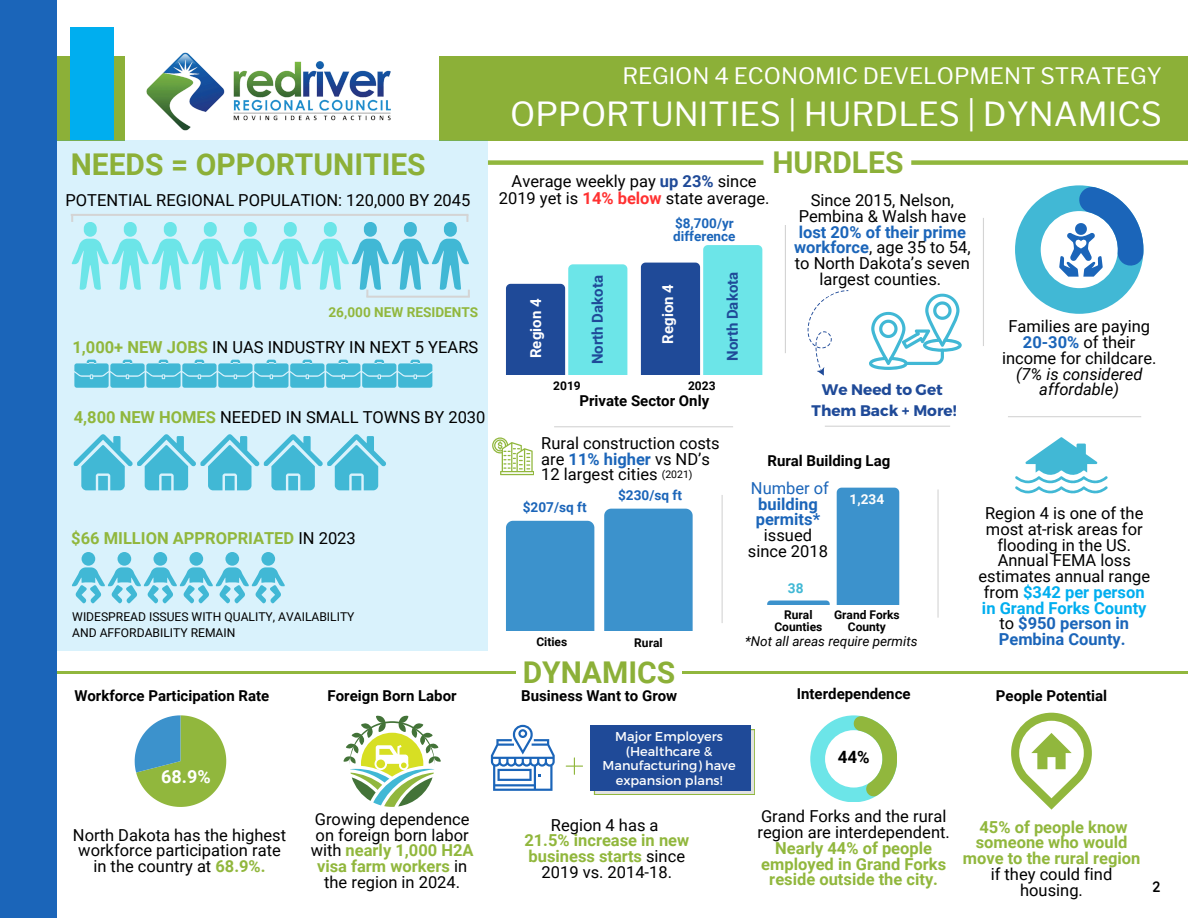
<style>
.page{position:relative;width:1188px;height:918px;background:#fff}
.page>*{position:absolute;margin:0;border:0;box-sizing:border-box;transform-origin:0 0}
.t1{font:33px "Libre Franklin";color:#fff}
.t2{font:700 30px "Roboto";color:#8cb038}
.t3{font:22.5px "Libre Franklin";color:#fff}
.t4{font:700 18px "Roboto";color:#fff}
.t5{font:700 16.95px "Roboto";color:#000}
.t6{font:16.5px/15.8px "Roboto";color:#000;text-align:center}
.t7{font:700 16.5px/15.8px "Roboto";color:#91b73d;text-align:center}
.t8{font:700 16.5px/15.8px "Roboto";color:#1b65b9;text-align:center}
.t9{font:700 15.3px/21.3px "Montserrat";color:#1f4a98;text-align:center}
.t10{font:700 15px "Roboto";color:#000}
.t11{font:700 15px "Roboto";color:#1f4a98}
.t12{font:700 15px "Roboto";color:#fff}
.t13{font:700 15px "Roboto";color:#fdfdfd}
.t14{font:15px "Lexend Deca";color:#000}
.t15{font:700 13.65px "Roboto";color:#91b73d}
.t16{font:700 13.65px "Roboto";color:#1b65b9}
.t17{font:700 13.65px "Roboto";color:#fdfdfd}
.t18{font:700 13.65px "Roboto";color:#41b8d5}
.t19{font:italic 13.5px "Roboto";color:#000}
.t20{font:700 13.5px "Roboto";color:#1b65b9}
.t21{font:12.9px/14.5px "Montserrat";color:#fdfdfd;text-align:center}
.t22{font:12.15px "Roboto";color:#000}
.t23{font:700 12px/12px "Roboto";color:#000;text-align:center}
.t24{font:10.5px "Roboto";color:#000}
.s1{font-weight:700;color:#91b73d}
.s2{font-weight:400;color:#000}
.s3{font-weight:700;color:#1f4a98}
.s4{font-weight:700;color:#ff3131}
.s5{font-weight:700;color:#1b65b9}
.s6{font-weight:400}
.s7{font-style:italic}
.s8{font-weight:700;color:#00aeef}
</style>
<div class="page">
<div style="left:439px;top:56px;width:749px;height:84px;background:#8cb038"></div>
<img style="left:146px;top:52px;width:245px;height:79px">
<div style="left:44px;top:56px;width:81px;height:84px;background:#8cb038"></div>
<div style="left:71px;top:28px;width:43px;height:112px;background:#00aeef"></div>
<div style="left:0;top:140px;width:487px;height:511px;background:#d9f2fc"></div>
<hr style="left:41px;top:672px;width:475px;height:2px;background:#91b73d">
<div style="left:0;top:0;width:57px;height:918px;background:#1b65b9"></div>
<svg style="left:74px;top:434px;width:312px;height:56px"></svg>
<svg style="left:74px;top:360px;width:202px;height:28px;background:#60c3dd"></svg>
<svg style="left:72px;top:552px;width:131px;height:51px"></svg>
<hr style="left:366px;top:296px;width:104px;height:2px;background:#d4d4d4">
<hr style="left:71px;top:214px;width:397px;height:2px;background:#d4d4d4">
<svg style="left:71px;top:216px;width:198px;height:74px"></svg>
<svg style="left:352px;top:215px;width:118px;height:81px"></svg>
<svg style="left:135px;top:715px;width:91px;height:92px"></svg>
<svg style="left:344px;top:715px;width:96px;height:92px"></svg>
<svg style="left:810px;top:715px;width:87px;height:87px"></svg>
<div style="left:506px;top:521px;width:88px;height:109px;background:#3c92cc"></div>
<div style="left:604px;top:509px;width:89px;height:121px;background:#3c92cc"></div>
<svg style="left:492px;top:437px;width:42px;height:38px"></svg>
<svg style="left:767px;top:601px;width:63px;height:3px"></svg>
<div style="left:837px;top:488px;width:62px;height:116px;background:#3c92cc"></div>
<hr style="left:683px;top:672px;width:505px;height:2px;background:#91b73d">
<svg style="left:1015px;top:185px;width:128px;height:129px"></svg>
<svg style="left:1015px;top:437px;width:92px;height:57px"></svg>
<div style="left:488px;top:160px;width:275px;height:5px;background:#91b73d"></div>
<div style="left:911px;top:160px;width:277px;height:5px;background:#91b73d"></div>
<hr style="left:554px;top:426px;width:179px;height:1px;background:#d4d4d4">
<hr style="left:825px;top:426px;width:125px;height:1px;background:#d4d4d4">
<hr style="left:1008px;top:416px;width:133px;height:1px;background:#d4d4d4">
<hr style="left:983px;top:218px;width:1px;height:128px;background:#d4d4d4">
<hr style="left:785px;top:225px;width:1px;height:128px;background:#d4d4d4">
<hr style="left:722px;top:495px;width:1px;height:128px;background:#d4d4d4">
<hr style="left:937px;top:489px;width:2px;height:129px;background:#d4d4d4">
<svg style="left:506px;top:264px;width:121px;height:111px;background:#5ea9ca"></svg>
<svg style="left:641px;top:245px;width:121px;height:130px;background:#59a6c8"></svg>
<svg style="left:807px;top:290px;width:154px;height:86px"></svg>
<svg style="left:1011px;top:713px;width:81px;height:96px"></svg>
<svg style="left:491px;top:725px;width:64px;height:66px"></svg>
<svg style="left:594px;top:729px;width:161px;height:66px"></svg>
<div style="left:590px;top:726px;width:161px;height:65px;background:#1f4a98"></div>
<svg style="left:566px;top:757px;width:17px;height:17px"></svg>
<h5 class="t2" style="left:71px;top:148px;width:356px">NEEDS = OPPORTUNITIES</h5>
<h5 class="t6" style="left:66px;top:192px;width:406px">POTENTIAL REGIONAL POPULATION: 120,000 BY 2045</h5>
<p class="t15" style="left:328px;top:304px;width:151px">26,000 NEW RESIDENTS</p>
<h6 class="t6" style="left:72px;top:339px;width:407px"><span class="s1">1,000+ NEW JOBS</span> IN UAS INDUSTRY IN NEXT 5 YEARS</h6>
<p class="t6" style="left:74px;top:410px;width:413px"><span class="s1">4,800 NEW HOMES</span> NEEDED IN SMALL TOWNS BY 2030</p>
<p class="t7" style="left:71px;top:530px;width:286px">$66 MILLION APPROPRIATED <span class="s2">IN 2023</span></p>
<h6 class="t22" style="left:72px;top:610px;width:284px">WIDESPREAD ISSUES WITH QUALITY, AVAILABILITY</h6>
<h6 class="t22" style="left:72px;top:626px;width:165px">AND AFFORDABILITY REMAIN</h6>
<p class="t10" style="left:74px;top:687px;width:196px">Workforce Participation Rate</p>
<p class="t10" style="left:328px;top:687px;width:131px">Foreign Born Labor</p>
<p class="t4" style="left:161px;top:766px;width:51px">68.9%</p>
<h6 class="t6" style="left:73px;top:827px;width:215px">North Dakota has the highest workforce participation rate in the country at <span class="s1">68.9%.</span></h6>
<h5 class="t6" style="left:311px;top:811px;width:164px">Growing dependence on foreign born labor with <span class="s1">nearly 1,000 H2A visa farm workers</span> in the region in 2024.</h5>
<h1 class="t3" style="left:622px;top:62px;width:541px">REGION 4 ECONOMIC DEVELOPMENT STRATEGY</h1>
<h1 class="t1" style="left:510px;top:94px;width:653px">OPPORTUNITIES | HURDLES | DYNAMICS</h1>
<p class="t2" style="left:772px;top:145px;width:133px">HURDLES</p>
<h1 class="t6" style="left:499px;top:173px;width:272px;line-height:16.8px">Average weekly pay <span class="s3">up 23%</span> since<br>2019 yet is <span class="s4">14% below</span> state average.</h1>
<h3 class="t6" style="left:794px;top:193px;width:178px">Since 2015, Nelson,<br>Pembina &amp; Walsh have <span class="s5">lost 20% of their prime workforce</span>, age 35 to 54, to North Dakota’s seven largest counties.</h3>
<p class="t20" style="left:675px;top:215px;width:60px">$8,700/yr</p>
<h6 class="t20" style="left:673px;top:229px;width:64px">difference</h6>
<h5 class="t11" style="left:724px;top:361px;width:91px;rotate:-90deg">North Dakota</h5>
<h1 class="t11" style="left:589px;top:364px;width:91px;rotate:-90deg">North Dakota</h1>
<p class="t10" style="left:579px;top:392px;width:131px">Private Sector Only</p>
<p class="t13" style="left:659px;top:344px;width:61px;rotate:-90deg">Region 4</p>
<p class="t12" style="left:527px;top:358px;width:61px;rotate:-90deg">Region 4</p>
<p class="t23" style="left:553px;top:380px;width:29px">2019</p>
<p class="t23" style="left:688px;top:380px;width:29px">2023</p>
<h3 class="t9" style="left:812px;top:378px;width:147px">We Need to Get<br>Them Back + More!</h3>
<h6 class="t6" style="left:541px;top:435px;width:180px;text-align:left">Rural construction costs are <span class="s5">11% higher</span> vs ND’s<br>12 largest cities</h6>
<p class="t24" style="left:662px;top:469px;width:32px">(2021)</p>
<p class="t16" style="left:523px;top:499px;width:65px">$207/sq ft</p>
<p class="t16" style="left:618px;top:487px;width:65px">$230/sq ft</p>
<p class="t23" style="left:536px;top:636px;width:32px">Cities</p>
<h5 class="t23" style="left:634px;top:637px;width:30px">Rural</h5>
<h2 class="t2" style="left:523px;top:655px;width:154px">DYNAMICS</h2>
<h6 class="t10" style="left:521px;top:687px;width:158px">Business Want to Grow</h6>
<p class="t10" style="left:767px;top:452px;width:124px">Rural Building Lag</p>
<h5 class="t8" style="left:748px;top:480px;width:83px"><span class="s6">Number of </span>building permits* <span class="s2">issued since 2018</span></h5>
<p class="t18" style="left:788px;top:580px;width:17px">38</p>
<p class="t17" style="left:850px;top:491px;width:36px">1,234</p>
<p class="t23" style="left:774px;top:608px;width:49px">Rural<br>Counties</p>
<p class="t23" style="left:834px;top:608px;width:67px">Grand Forks<br>County</p>
<h6 class="t19" style="left:745px;top:633px;width:174px">*Not all areas require permits</h6>
<h6 class="t10" style="left:797px;top:685px;width:115px">Interdependence</h6>
<h3 class="t6" style="left:1002px;top:319px;width:156px">Families are paying<br><span class="s5">20-30%</span> of their income for childcare. <span class="s7">(7% is considered affordable)</span></h3>
<h3 class="t6" style="left:978px;top:506px;width:173px">Region 4 is one of the most at-risk areas for flooding in the US.<br>Annual FEMA loss estimates annual range from <span class="s8">$342 per person in Grand Forks County </span>to <span class="s5">$950 person in<br>Pembina County.</span></h3>
<p class="t10" style="left:996px;top:687px;width:113px">People Potential</p>
<h6 class="t21" style="left:603px;top:729px;width:135px">Major Employers (Healthcare &amp;<br>Manufacturing) have expansion plans!</h6>
<p class="t5" style="left:838px;top:747px;width:33px">44%</p>
<h6 class="t7" style="left:524px;top:817px;width:166px"><span class="s2">Region 4 has a<br></span>21.5% increase in new business starts <span class="s2">since<br>2019 vs. 2014-18.</span></h6>
<h6 class="t7" style="left:758px;top:809px;width:194px"><span class="s2">Grand Forks and the rural region are interdependent.<br></span>Nearly 44% of people employed in Grand Forks reside outside the city.</h6>
<h5 class="t7" style="left:963px;top:819px;width:179px">45% of people know someone who would move to the rural region <span class="s2">if they could find housing.</span></h5>
<p class="t14" style="left:1152px;top:877px;width:10px">2</p>
</div>
